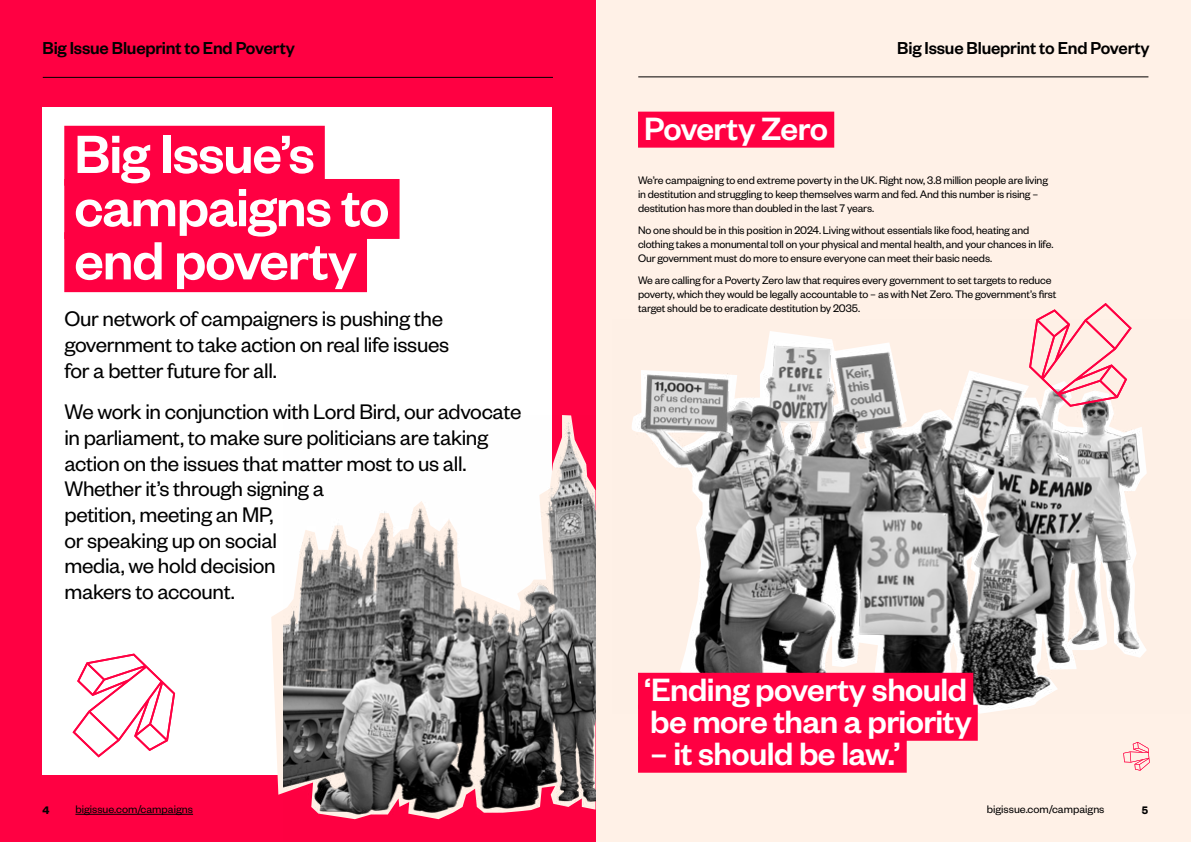
<style>
.page{position:relative;width:1191px;height:842px;background:#fff}
.page>*{position:absolute;margin:0;border:0;box-sizing:border-box;transform-origin:0 0}
.t1{font:500 59px/53.2px "Founders Grotesk";letter-spacing:-.02em;color:#fff}
.t2{font:500 35.4px/32px "Founders Grotesk";letter-spacing:-.015em;color:#fff}
.t3{font:23.2px/25.7px "Founders Grotesk";letter-spacing:-.015em;color:#000}
.t4{font:500 19px "Founders Grotesk";letter-spacing:-.01em;color:#000}
.t5{font:12px/13.8px "Founders Grotesk";letter-spacing:-.01em;color:#000}
.t6{font:600 12px "Founders Grotesk";color:#000}
</style>
<div class="page">
<div style="left:595px;top:0;width:596px;height:842px;background:#fff1e7"></div>
<div style="left:0;top:0;width:595px;height:842px;background:#ff0042"></div>
<hr style="left:43px;top:77px;width:510px;height:1px;background:#000">
<div style="left:43px;top:108px;width:509px;height:667px;background:#fff"></div>
<hr style="left:75px;top:814px;width:118px;height:1px;background:#000">
<div style="left:638px;top:112px;width:196px;height:36px;background:#ff0042"></div>
<svg style="left:1123px;top:742px;width:26px;height:29px"></svg>
<div style="left:64px;top:126px;width:261px;height:60px;background:#ff0042"></div>
<div style="left:64px;top:179px;width:335px;height:60px;background:#ff0042"></div>
<div style="left:64px;top:232px;width:303px;height:60px;background:#ff0042"></div>
<svg style="left:73px;top:654px;width:102px;height:103px"></svg>
<svg style="left:271px;top:609px;width:13px;height:186px;fill:#fff1e7"></svg>
<img style="left:284px;top:415px;width:311px;height:405px">
<img style="left:612px;top:319px;width:579px;height:395px">
<div style="left:638px;top:673px;width:335px;height:36px;background:#ff0042"></div>
<div style="left:638px;top:705px;width:339px;height:36px;background:#ff0042"></div>
<div style="left:638px;top:737px;width:268px;height:36px;background:#ff0042"></div>
<svg style="left:1029px;top:303px;width:102px;height:104px;background:#facacc"></svg>
<hr style="left:638px;top:77px;width:510px;height:1px;background:#000">
<h3 class="t4" style="left:43px;top:36px;width:254px">Big Issue Blueprint to End Poverty</h3>
<h1 class="t1" style="left:74px;top:125px;width:317px">Big Issue’s campaigns to end poverty</h1>
<h3 class="t3" style="left:64px;top:305px;width:386px">Our network of campaigners is pushing the government to take action on real life issues for a better future for all.</h3>
<p class="t3" style="left:64px;top:398px;width:458px">We work in conjunction with Lord Bird, our advocate in parliament, to make sure politicians are taking action on the issues that matter most to us all.<br>Whether it’s through signing a<br>petition, meeting an MP,<br>or speaking up on social<br>media, we hold decision<br>makers to account.</p>
<p class="t6" style="left:42px;top:802px;width:8px">4</p>
<p class="t5" style="left:75px;top:802px;width:119px">bigissue.com/campaigns</p>
<h3 class="t4" style="left:897px;top:36px;width:254px">Big Issue Blueprint to End Poverty</h3>
<h2 class="t2" style="left:644px;top:111px;width:186px">Poverty Zero</h2>
<p class="t5" style="left:638px;top:173px;width:411px">We’re campaigning to end extreme poverty in the UK. Right now, 3.8 million people are living in destitution and struggling to keep themselves warm and fed. And this number is rising – destitution has more than doubled in the last 7 years.</p>
<p class="t5" style="left:638px;top:223px;width:417px">No one should be in this position in 2024. Living without essentials like food, heating and clothing takes a monumental toll on your physical and mental health, and your chances in life.<br>Our government must do more to ensure everyone can meet their basic needs.</p>
<p class="t5" style="left:638px;top:273px;width:420px">We are calling for a Poverty Zero law that requires every government to set targets to reduce poverty, which they would be legally accountable to – as with Net Zero. The government’s first target should be to eradicate destitution by 2035.</p>
<h2 class="t2" style="left:644px;top:672px;width:329px">‘Ending poverty should be more than a priority</h2>
<h2 class="t2" style="left:650px;top:736px;width:252px">– it should be law.’</h2>
<p class="t5" style="left:986px;top:802px;width:119px">bigissue.com/campaigns</p>
<p class="t6" style="left:1141px;top:802px;width:8px">5</p>
</div>
